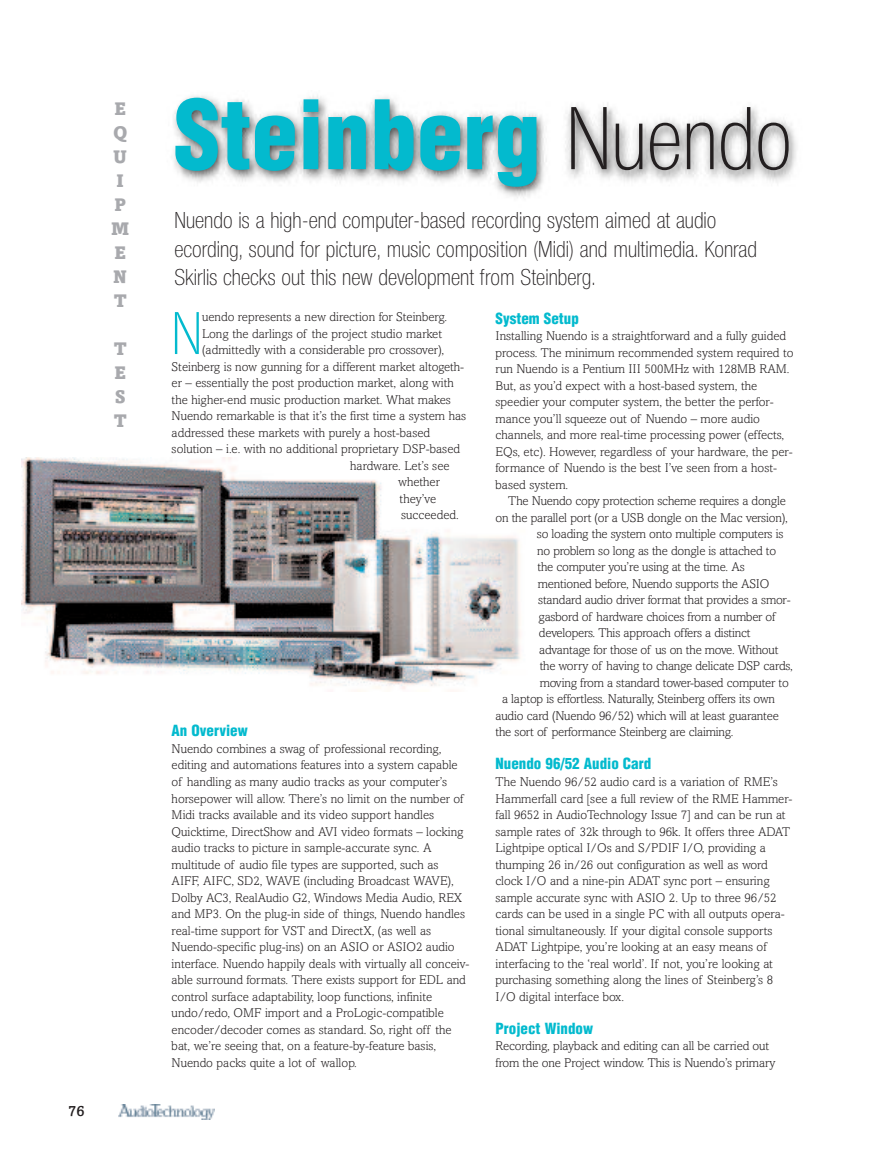
<style>
.page{position:relative;width:872px;height:1170px;background:#fff}
.page>*{position:absolute;margin:0;border:0;box-sizing:border-box;transform-origin:0 0}
.t1{font:900 condensed 93px "Helvetica";color:#03bace}
.t2{font:62.85px "Sans Thin Condensed DTC";color:#03bace}
.t3{font:24px/28.5px "Sans Thin Condensed DTC";color:#231f20}
.t4{font:900 18px/24px "Amasis";color:#a8a9ad;text-align:center}
.t5{font:900 condensed 15px "Helvetica";color:#03bace}
.t6{font:500 15px "Amasis";color:#231f20}
.t7{font:300 12.75px/16.5px "Amasis";color:#231f20}
.s1{font-family:"Sans Thin Condensed DTC";font-weight:400;font-stretch:normal;color:#231f20}
</style>
<div class="page">
<img style="left:173px;top:95px;width:624px;height:103px">
<img style="left:118px;top:1104px;width:96px;height:15px">
<img style="left:21px;top:457px;width:500px;height:234px">
<h3 class="t4" style="left:111px;top:96px;width:20px">E<br>Q<br>U<br>I<br>P<br>M<br>E<br>N<br>T</h3>
<h3 class="t4" style="left:114px;top:336px;width:15px;text-align:justify">T E S T</h3>
<p class="t6" style="left:68px;top:1102px;width:18px">76</p>
<h1 class="t1" style="left:174px;top:77px;width:619px">Steinberg <span class="s1">Nuendo</span></h1>
<h3 class="t3" style="left:174px;top:206px;width:584px">Nuendo is a high-end computer-based recording system aimed at audio ecording, sound for picture, music composition (Midi) and multimedia. Konrad<br>Skirlis checks out this new development from Steinberg.</h3>
<h2 class="t2" style="left:172px;top:299px;width:32px">N</h2>
<p class="t7" style="left:202px;top:308px;width:247px">uendo represents a new direction for Steinberg.</p>
<p class="t7" style="left:202px;top:325px;width:242px">Long the darlings of the project studio market</p>
<p class="t7" style="left:202px;top:341px;width:244px">(admittedly with a considerable pro crossover),</p>
<p class="t7" style="left:172px;top:358px;width:294px">Steinberg is now gunning for a different market altogeth-</p>
<p class="t7" style="left:172px;top:374px;width:284px">er – essentially the post production market, along with</p>
<p class="t7" style="left:172px;top:391px;width:281px">the higher-end music production market. What makes</p>
<p class="t7" style="left:172px;top:407px;width:296px">Nuendo remarkable is that it’s the first time a system has</p>
<p class="t7" style="left:172px;top:424px;width:260px">addressed these markets with purely a host-based</p>
<p class="t7" style="left:172px;top:440px;width:290px">solution – i.e. with no additional proprietary DSP-based</p>
<p class="t7" style="left:350px;top:457px;width:101px">hardware. Let’s see</p>
<p class="t7" style="left:398px;top:473px;width:43px">whether</p>
<p class="t7" style="left:400px;top:490px;width:38px">they’ve</p>
<p class="t7" style="left:401px;top:506px;width:59px">succeeded.</p>
<p class="t5" style="left:172px;top:721px;width:78px">An Overview</p>
<p class="t7" style="left:172px;top:740px;width:299px">Nuendo combines a swag of professional recording, editing and automations features into a system capable of handling as many audio tracks as your computer’s horsepower will allow. There’s no limit on the number of Midi tracks available and its video support handles Quicktime, DirectShow and AVI video formats – locking audio tracks to picture in sample-accurate sync. A multitude of audio file types are supported, such as AIFF, AIFC, SD2, WAVE (including Broadcast WAVE), Dolby AC3, RealAudio G2, Windows Media Audio, REX and MP3. On the plug-in side of things, Nuendo handles real-time support for VST and DirectX, (as well as Nuendo-specific plug-ins) on an ASIO or ASIO2 audio interface. Nuendo happily deals with virtually all conceiv&shy;able surround formats. There exists support for EDL and control surface adaptability, loop functions, infinite undo/redo, OMF import and a ProLogic-compatible encoder/decoder comes as standard. So, right off the bat, we’re seeing that, on a feature-by-feature basis, Nuendo packs quite a lot of wallop.</p>
<p class="t5" style="left:495px;top:309px;width:85px">System Setup</p>
<p class="t7" style="left:495px;top:327px;width:299px">Installing Nuendo is a straightforward and a fully guided process. The minimum recommended system required to run Nuendo is a Pentium III 500MHz with 128MB RAM.<br>But, as you’d expect with a host-based system, the speedier your computer system, the better the perfor&shy;mance you’ll squeeze out of Nuendo – more audio channels, and more real-time processing power (effects, EQs, etc). However, regardless of your hardware, the per&shy;formance of Nuendo is the best I’ve seen from a host&shy;based system.</p>
<p class="t7" style="left:508px;top:492px;width:279px">The Nuendo copy protection scheme requires a dongle</p>
<p class="t7" style="left:495px;top:509px;width:294px">on the parallel port (or a USB dongle on the Mac version),</p>
<p class="t7" style="left:537px;top:525px;width:248px">so loading the system onto multiple computers is</p>
<p class="t7" style="left:537px;top:542px;width:240px">no problem so long as the dongle is attached to</p>
<p class="t7" style="left:537px;top:558px;width:209px">the computer you’re using at the time. As</p>
<p class="t7" style="left:538px;top:575px;width:233px">mentioned before, Nuendo supports the ASIO</p>
<p class="t7" style="left:538px;top:591px;width:254px">standard audio driver format that provides a smor-</p>
<p class="t7" style="left:538px;top:608px;width:238px">gasbord of hardware choices from a number of</p>
<p class="t7" style="left:539px;top:624px;width:213px">developers. This approach offers a distinct</p>
<p class="t7" style="left:539px;top:641px;width:241px">advantage for those of us on the move. Without</p>
<p class="t7" style="left:539px;top:657px;width:254px">the worry of having to change delicate DSP cards,</p>
<p class="t7" style="left:540px;top:674px;width:251px">moving from a standard tower-based computer to</p>
<p class="t7" style="left:502px;top:690px;width:274px">a laptop is effortless. Naturally, Steinberg offers its own</p>
<p class="t7" style="left:495px;top:707px;width:285px">audio card (Nuendo 96/52) which will at least guarantee</p>
<p class="t7" style="left:495px;top:723px;width:239px">the sort of performance Steinberg are claiming.</p>
<p class="t5" style="left:495px;top:754px;width:157px">Nuendo 96/52 Audio Card</p>
<p class="t7" style="left:495px;top:773px;width:298px">The Nuendo 96/52 audio card is a variation of RME’s Hammerfall card [see a full review of the RME Hammer&shy;fall 9652 in AudioTechnology Issue 7] and can be run at sample rates of 32k through to 96k. It offers three ADAT Lightpipe optical I/Os and S/PDIF I/O, providing a thumping 26 in/26 out configuration as well as word clock I/O and a nine-pin ADAT sync port – ensuring sample accurate sync with ASIO 2. Up to three 96/52 cards can be used in a single PC with all outputs opera&shy;tional simultaneously. If your digital console supports ADAT Lightpipe, you’re looking at an easy means of interfacing to the ‘real world’. If not, you’re looking at purchasing something along the lines of Steinberg’s 8<br>I/O digital interface box.</p>
<p class="t5" style="left:495px;top:1018px;width:99px">Project Window</p>
<p class="t7" style="left:495px;top:1037px;width:282px">Recording, playback and editing can all be carried out from the one Project window. This is Nuendo’s primary</p>
</div>
